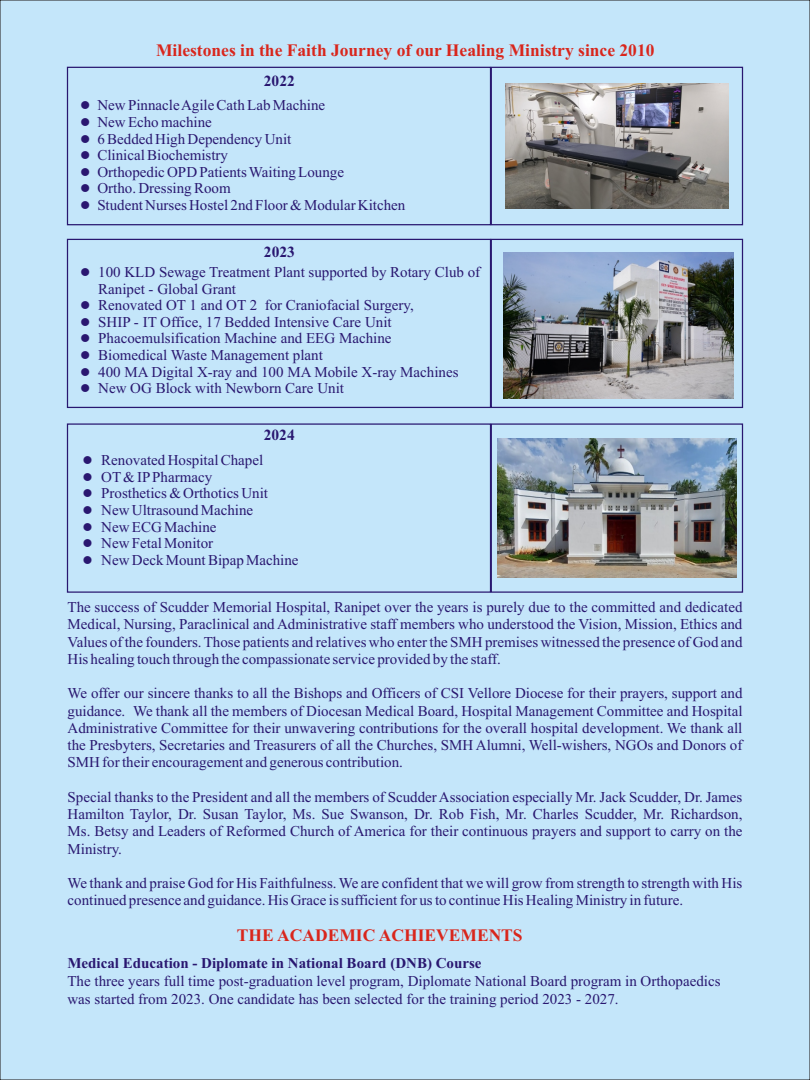
<style>
.page{position:relative;width:810px;height:1080px;background:#c4e6fa}
.page>*{position:absolute;margin:0;border:0;box-sizing:border-box;transform-origin:0 0}
.t1{font:700 17.5px "Times New Roman";color:#d9261c}
.t2{font:700 15.5px "Times New Roman";color:#291770}
.t3{font:15px/17.2px "Times New Roman";color:#291770;text-align:justify}
.t4{font:700 15px "Times New Roman";color:#291770}
</style>
<div class="page">
<img style="left:505px;top:83px;width:223px;height:126px">
<div style="left:67px;top:67px;width:424px;height:158px;border:1px solid #291770"></div>
<div style="left:491px;top:67px;width:252px;height:158px;border:1px solid #291770"></div>
<div style="left:67px;top:239px;width:424px;height:169px;border:1px solid #291770"></div>
<div style="left:491px;top:239px;width:252px;height:169px;border:1px solid #291770"></div>
<div style="left:67px;top:423px;width:424px;height:170px;border:1px solid #291770"></div>
<div style="left:491px;top:423px;width:252px;height:170px;border:1px solid #291770"></div>
<img style="left:497px;top:439px;width:240px;height:139px">
<img style="left:503px;top:253px;width:230px;height:146px">
<p class="t1" style="left:156px;top:45px;width:500px">Milestones in the Faith Journey of our Healing Ministry since 2010</p>
<p class="t2" style="left:264px;top:75px;width:33px">2022</p>
<p class="t3" style="left:80px;top:98px;width:246px">● New Pinnacle Agile Cath Lab Machine</p>
<p class="t3" style="left:80px;top:115px;width:133px">● New Echo machine</p>
<p class="t3" style="left:80px;top:131px;width:213px">● 6 Bedded High Dependency Unit</p>
<p class="t3" style="left:80px;top:148px;width:149px">● Clinical Biochemistry</p>
<p class="t3" style="left:80px;top:165px;width:265px">● Orthopedic OPD Patients Waiting Lounge</p>
<p class="t3" style="left:80px;top:181px;width:152px">● Ortho. Dressing Room</p>
<p class="t3" style="left:80px;top:198px;width:327px">● Student Nurses Hostel 2nd Floor &amp; Modular Kitchen</p>
<p class="t2" style="left:264px;top:247px;width:33px">2023</p>
<p class="t3" style="left:98px;top:265px;width:384px;line-height:16.6px;text-indent:-18px">● 100 KLD Sewage Treatment Plant supported by Rotary Club of<br>Ranipet - Global Grant</p>
<p class="t3" style="left:80px;top:298px;width:335px">● Renovated OT 1 and OT 2 for Craniofacial Surgery,</p>
<p class="t3" style="left:80px;top:315px;width:313px">● SHIP - IT Office, 17 Bedded Intensive Care Unit</p>
<p class="t3" style="left:80px;top:331px;width:313px">● Phacoemulsification Machine and EEG Machine</p>
<p class="t3" style="left:80px;top:348px;width:244px">● Biomedical Waste Management plant</p>
<p class="t3" style="left:80px;top:364px;width:380px">● 400 MA Digital X-ray and 100 MA Mobile X-ray Machines</p>
<p class="t3" style="left:80px;top:381px;width:265px">● New OG Block with Newborn Care Unit</p>
<p class="t2" style="left:264px;top:430px;width:33px">2024</p>
<p class="t3" style="left:82px;top:453px;width:182px">● Renovated Hospital Chapel</p>
<p class="t3" style="left:82px;top:470px;width:131px">● OT &amp; IP Pharmacy</p>
<p class="t3" style="left:82px;top:486px;width:187px">● Prosthetics &amp; Orthotics Unit</p>
<p class="t3" style="left:82px;top:503px;width:172px">● New Ultrasound Machine</p>
<p class="t3" style="left:82px;top:519px;width:136px">● New ECG Machine</p>
<p class="t3" style="left:82px;top:536px;width:132px">● New Fetal Monitor</p>
<p class="t3" style="left:82px;top:553px;width:218px">● New Deck Mount Bipap Machine</p>
<p class="t3" style="left:68px;top:600px;width:677px">The success of Scudder Memorial Hospital, Ranipet over the years is purely due to the committed and dedicated Medical, Nursing, Paraclinical and Administrative staff members who understood the Vision, Mission, Ethics and Values of the founders. Those patients and relatives who enter the SMH premises witnessed the presence of God and His healing touch through the compassionate service provided by the staff.</p>
<p class="t3" style="left:68px;top:686px;width:677px">We offer our sincere thanks to all the Bishops and Officers of CSI Vellore Diocese for their prayers, support and guidance. We thank all the members of Diocesan Medical Board, Hospital Management Committee and Hospital Administrative Committee for their unwavering contributions for the overall hospital development. We thank all the Presbyters, Secretaries and Treasurers of all the Churches, SMH Alumni, Well-wishers, NGOs and Donors of SMH for their encouragement and generous contribution.</p>
<p class="t3" style="left:68px;top:790px;width:677px">Special thanks to the President and all the members of Scudder Association especially Mr. Jack Scudder, Dr. James Hamilton Taylor, Dr. Susan Taylor, Ms. Sue Swanson, Dr. Rob Fish, Mr. Charles Scudder, Mr. Richardson, Ms. Betsy and Leaders of Reformed Church of America for their continuous prayers and support to carry on the Ministry.</p>
<p class="t3" style="left:68px;top:876px;width:676px">We thank and praise God for His Faithfulness. We are confident that we will grow from strength to strength with His continued presence and guidance. His Grace is sufficient for us to continue His Healing Ministry in future.</p>
<p class="t1" style="left:237px;top:929px;width:287px">THE ACADEMIC ACHIEVEMENTS</p>
<p class="t4" style="left:68px;top:958px;width:416px">Medical Education - Diplomate in National Board (DNB) Course</p>
<p class="t3" style="left:67px;top:973px;width:655px;line-height:18.4px">The three years full time post-graduation level program, Diplomate National Board program in Orthopaedics was started from 2023. One candidate has been selected for the training period 2023 - 2027.</p>
</div>
